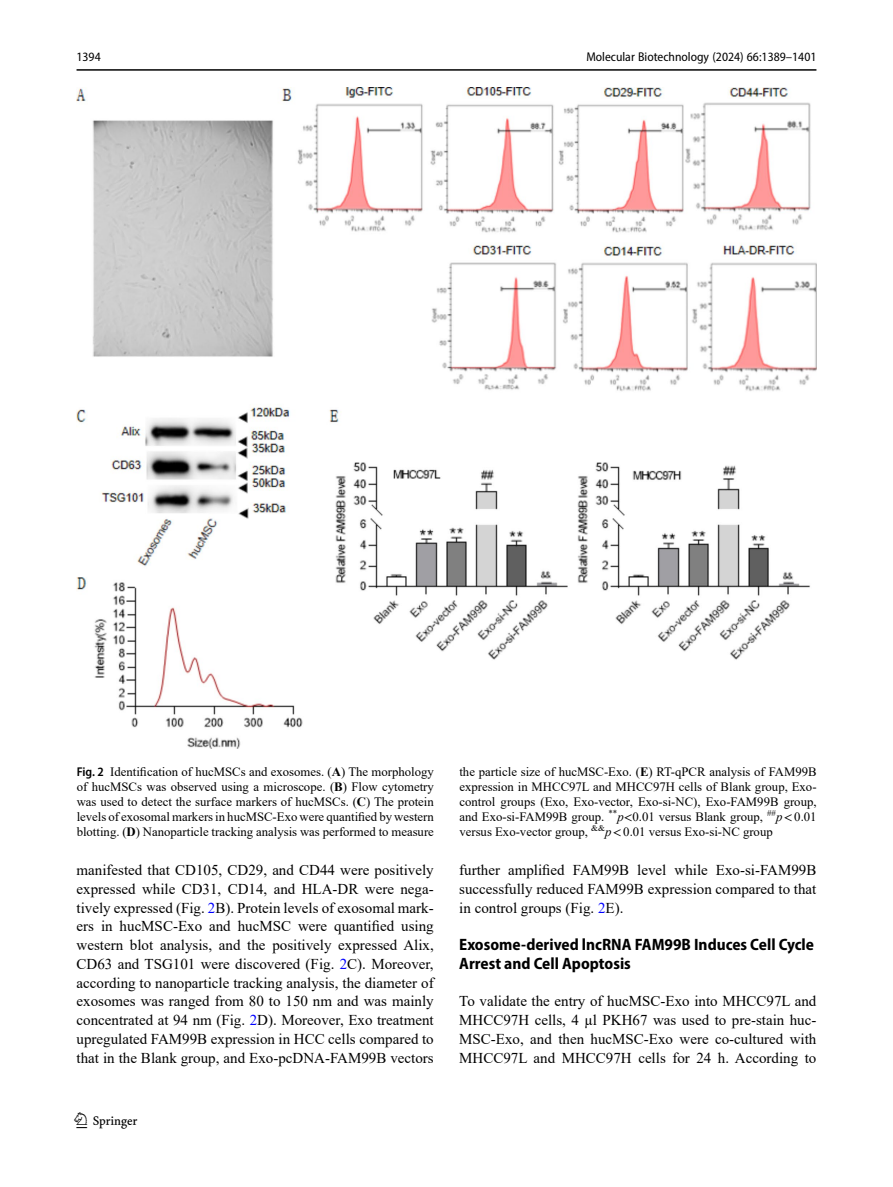
<style>
.page{position:relative;width:893px;height:1187px;background:#fff}
.page>*{position:absolute;margin:0;border:0;box-sizing:border-box;transform-origin:0 0}
.t1{font:22.5px "Springnew";color:#000}
.Head_2{font:700 semi-condensed 16.5px/18.8px "Myriad Pro";color:#000}
.Body_Text{font:15px/18.8px "Times New Roman";color:#000;text-align:justify}
.Figure_Caption{font:12.75px/15px "Times New Roman";color:#000;text-align:justify}
.t2{font:semi-condensed 12.75px "Myriad Pro";color:#000}
.s1{font-family:"Myriad Pro";font-weight:600;font-stretch:semi-condensed}
.s2{font-weight:700}
.s3{font-style:italic}
.s4{font-family:"STIX"}
.s5{color:#00f}
</style>
<div class="page">
<hr style="left:77px;top:69px;width:739px;height:2px;background:#000">
<img style="left:77px;top:87px;width:740px;height:661px">
<p class="t2" style="left:77px;top:49px;width:26px">1394</p>
<p class="t2" style="left:586px;top:49px;width:232px">Molecular Biotechnology (2024) 66:1389–1401</p>
<p class="Figure_Caption" style="left:77px;top:763px;width:359px"><span class="s1">Fig. 2</span> Identification of hucMSCs and exosomes. (<span class="s2">A</span>) The morphology of hucMSCs was observed using a microscope. (<span class="s2">B</span>) Flow cytometry was used to detect the surface markers of hucMSCs. (<span class="s2">C</span>) The protein levels of exosomal markers in hucMSC-Exo were quantified by western blotting. (<span class="s2">D</span>) Nanoparticle tracking analysis was performed to measure</p>
<p class="Figure_Caption" style="left:459px;top:763px;width:359px">the particle size of hucMSC-Exo. (<span class="s2">E</span>) RT-qPCR analysis of FAM99B expression in MHCC97L and MHCC97H cells of Blank group, Exo&shy;control groups (Exo, Exo-vector, Exo-si-NC), Exo-FAM99B group, and Exo-si-FAM99B group. <sup>**</sup><span class="s3">p</span><span class="s4">&lt;</span>0.01 versus Blank group, <sup>##</sup><span class="s3">p</span><span class="s4">&lt;</span>0.01 versus Exo-vector group, <sup>&amp;&amp;</sup><span class="s3">p</span><span class="s4">&lt;</span>0.01 versus Exo-si-NC group</p>
<p class="Body_Text" style="left:77px;top:860px;width:359px">manifested that CD105, CD29, and CD44 were positively expressed while CD31, CD14, and HLA-DR were nega&shy;tively expressed (Fig. <span class="s5">2</span>B). Protein levels of exosomal mark&shy;ers in hucMSC-Exo and hucMSC were quantified using western blot analysis, and the positively expressed Alix, CD63 and TSG101 were discovered (Fig. <span class="s5">2</span>C). Moreover, according to nanoparticle tracking analysis, the diameter of exosomes was ranged from 80 to 150 nm and was mainly concentrated at 94 nm (Fig. <span class="s5">2</span>D). Moreover, Exo treatment upregulated FAM99B expression in HCC cells compared to that in the Blank group, and Exo-pcDNA-FAM99B vectors</p>
<h1 class="t1" style="left:77px;top:1107px;width:63px">1 3</h1>
<p class="Body_Text" style="left:459px;top:860px;width:359px">further amplified FAM99B level while Exo-si-FAM99B successfully reduced FAM99B expression compared to that in control groups (Fig. <span class="s5">2</span>E).</p>
<p class="Head_2" style="left:459px;top:934px;width:356px">Exosome-derived lncRNA FAM99B Induces Cell Cycle<br>Arrest and Cell Apoptosis</p>
<p class="Body_Text" style="left:459px;top:991px;width:359px">To validate the entry of hucMSC-Exo into MHCC97L and MHCC97H cells, 4 µl PKH67 was used to pre-stain huc-MSC-Exo, and then hucMSC-Exo were co-cultured with MHCC97L and MHCC97H cells for 24 h. According to</p>
</div>
